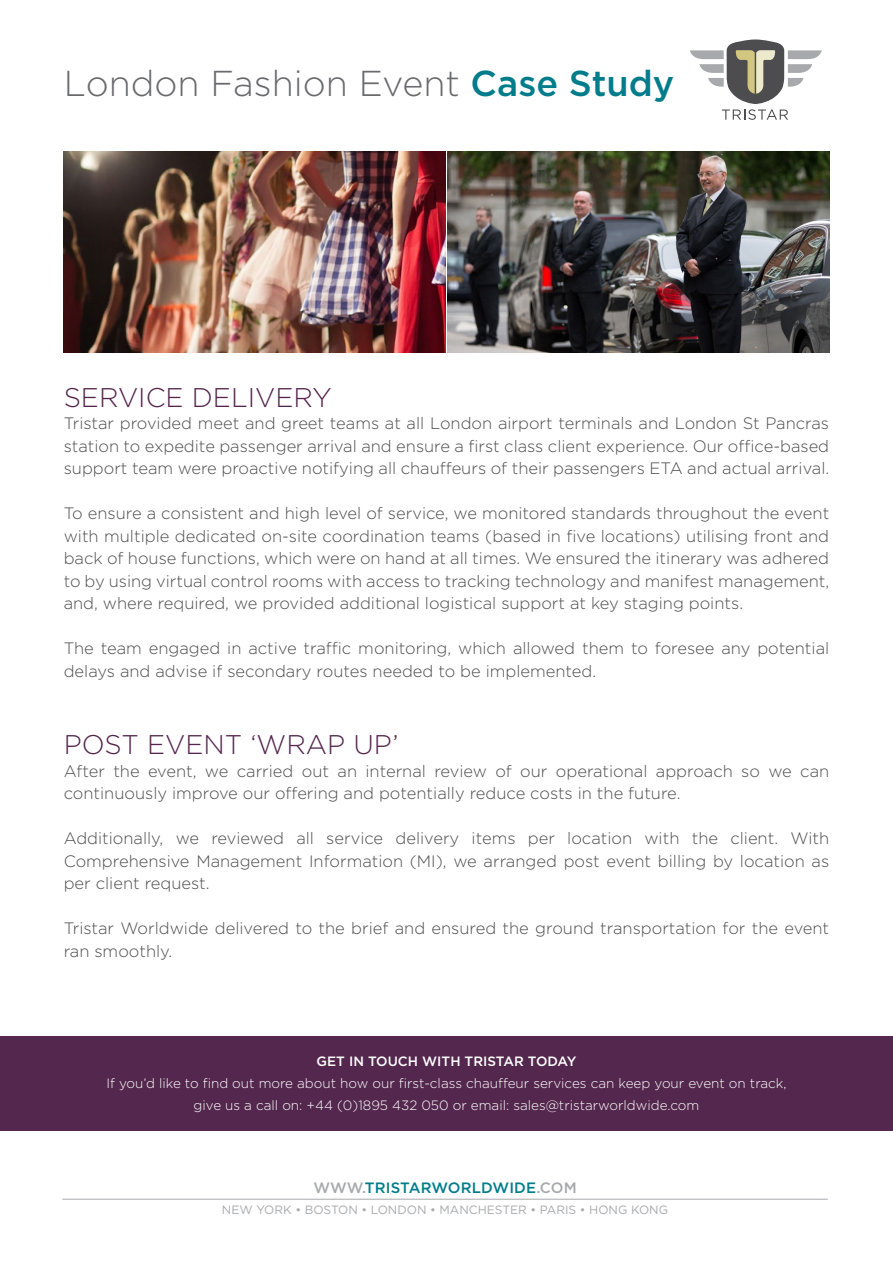
<style>
.page{position:relative;width:893px;height:1263px;background:#fff}
.page>*{position:absolute;margin:0;border:0;box-sizing:border-box;transform-origin:0 0}
.t1{font:300 36px "Gotham";color:#696a6d}
.t2{font:300 27px "Gotham";color:#54244c}
.t3{font:300 16.5px/22.5px "Gotham";color:#4d4d4f;text-align:justify}
.t4{font:500 15px "Gotham";letter-spacing:.01em;color:#007c8a}
.t5{font:300 13.5px/22px "Gotham";color:#fff;text-align:center}
.t6{font:500 13.5px "Gotham";color:#fff}
.t7{font:12px "Gotham";color:#a7a9ac}
.s1{font-weight:500;color:#007c8a}
.s2{color:#a7a9ac}
</style>
<div class="page">
<svg style="left:690px;top:39px;width:132px;height:81px"></svg>
<hr style="left:62px;top:1199px;width:766px;height:1px;background:#a7a9ac">
<img style="left:64px;top:152px;width:381px;height:200px">
<div style="left:0;top:1036px;width:893px;height:94px;background:#54284e"></div>
<img style="left:448px;top:152px;width:381px;height:200px">
<h1 class="t1" style="left:64px;top:64px;width:612px">London Fashion Event <span class="s1">Case Study</span></h1>
<h2 class="t2" style="left:64px;top:382px;width:269px">SERVICE DELIVERY</h2>
<p class="t3" style="left:64px;top:412px;width:767px">Tristar provided meet and greet teams at all London airport terminals and London St Pancras station to expedite passenger arrival and ensure a first class client experience. Our office-based support team were proactive notifying all chauffeurs of their passengers ETA and actual arrival.</p>
<p class="t3" style="left:64px;top:502px;width:767px">To ensure a consistent and high level of service, we monitored standards throughout the event with multiple dedicated on-site coordination teams (based in five locations) utilising front and back of house functions, which were on hand at all times. We ensured the itinerary was adhered to by using virtual control rooms with access to tracking technology and manifest management, and, where required, we provided additional logistical support at key staging points.</p>
<p class="t3" style="left:64px;top:637px;width:767px">The team engaged in active traffic monitoring, which allowed them to foresee any potential delays and advise if secondary routes needed to be implemented.</p>
<h2 class="t2" style="left:64px;top:730px;width:336px">POST EVENT ‘WRAP UP’</h2>
<p class="t3" style="left:64px;top:759px;width:767px">After the event, we carried out an internal review of our operational approach so we can continuously improve our offering and potentially reduce costs in the future.</p>
<p class="t3" style="left:64px;top:827px;width:767px">Additionally, we reviewed all service delivery items per location with the client. With Comprehensive Management Information (MI), we arranged post event billing by location as per client request.</p>
<p class="t3" style="left:64px;top:917px;width:767px">Tristar Worldwide delivered to the brief and ensured the ground transportation for the event ran smoothly.</p>
<p class="t6" style="left:317px;top:1054px;width:261px">GET IN TOUCH WITH TRISTAR TODAY</p>
<p class="t5" style="left:106px;top:1072px;width:682px">If you’d like to find out more about how our first-class chauffeur services can keep your event on track, give us a call on: +44 (0)1895 432 050 or email: sales@tristarworldwide.com</p>
<p class="t4" style="left:313px;top:1179px;width:265px"><span class="s2">WWW.</span>TRISTARWORLDWIDE<span class="s2">.COM</span></p>
<p class="t7" style="left:222px;top:1203px;width:448px">NEW YORK • BOSTON • LONDON • MANCHESTER • PARIS • HONG KONG</p>
</div>
